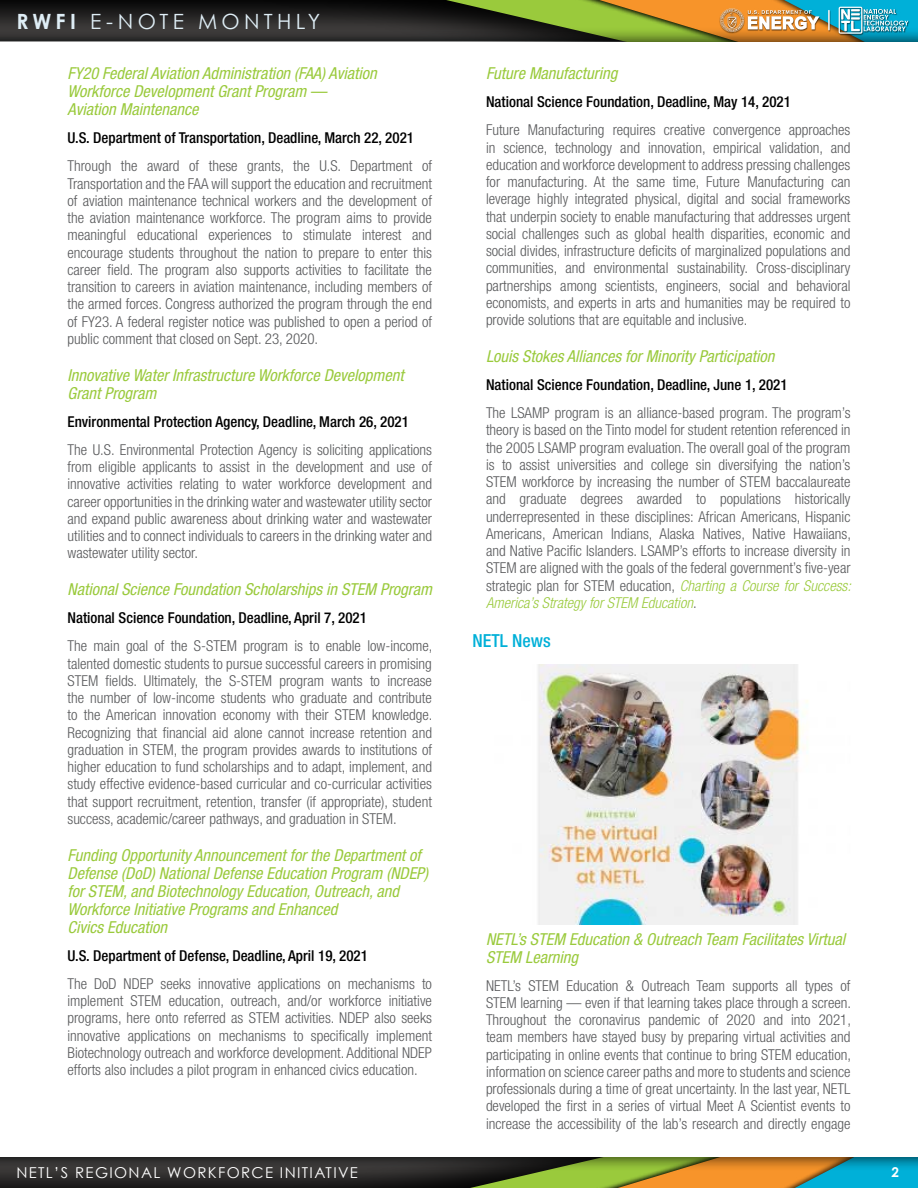
<style>
.page{position:relative;width:918px;height:1188px;background:#fff}
.page>*{position:absolute;margin:0;border:0;box-sizing:border-box;transform-origin:0 0}
.t1{font:21px "Century Gothic";letter-spacing:.205em;color:#dfeef6}
.t2{font:500 condensed 18px "Helvetica Neue LT Std";color:#00b0d8}
.t3{font:italic condensed 16.5px/18px "Helvetica Neue LT Std";color:#9aca3c}
.t4{font:300 condensed 15px/17.2px "Helvetica Neue LT Std";color:#58595b;text-align:justify}
.t5{font:500 condensed 15px "Helvetica Neue LT Std";color:#000}
.t6{font:15px "Century Gothic";letter-spacing:.09em;color:#fff}
.t7{font:700 13.5px "Century Gothic";color:#fff}
.s1{font-weight:700}
.s2{font-style:italic;color:#9aca3c}
</style>
<div class="page">
<svg style="left:70px;top:1172px;width:507px;height:16px;background:#333924"></svg>
<svg style="left:581px;top:1172px;width:337px;height:16px;background:#90a163"></svg>
<svg style="left:70px;top:0;width:507px;height:27px;background:#2e3420"></svg>
<svg style="left:581px;top:0;width:337px;height:27px;background:#a1a24f"></svg>
<div style="left:0;top:27px;width:918px;height:1145px;background:#000;opacity:.6"></div>
<div style="left:0;top:42px;width:918px;height:1115px;background:#fff"></div>
<div style="left:720px;top:7px;width:190px;height:28px;background:#000;opacity:.6"></div>
<svg style="left:839px;top:7px;width:69px;height:27px;background:#55b3c9"></svg>
<svg style="left:828px;top:11px;width:2px;height:19px"></svg>
<svg style="left:720px;top:8px;width:100px;height:24px"></svg>
<img style="left:538px;top:665px;width:270px;height:259px">
<h1 class="t1" style="left:16px;top:8px;width:305px"><span class="s1">RWFI</span> E-NOTE MONTHLY</h1>
<p class="t3" style="left:68px;top:65px;width:311px">FY20 Federal Aviation Administration (FAA) Aviation<br>Workforce Development Grant Program —<br>Aviation Maintenance</p>
<p class="t5" style="left:68px;top:129px;width:348px">U.S. Department of Transportation, Deadline, March 22, 2021</p>
<p class="t4" style="left:68px;top:157px;width:366px">Through the award of these grants, the U.S. Department of Transportation and the FAA will support the education and recruitment of aviation maintenance technical workers and the development of the aviation maintenance workforce. The program aims to provide meaningful educational experiences to stimulate interest and encourage students throughout the nation to prepare to enter this career field. The program also supports activities to facilitate the transition to careers in aviation maintenance, including members of the armed forces. Congress authorized the program through the end of FY23. A federal register notice was published to open a period of public comment that closed on Sept. 23, 2020.</p>
<p class="t3" style="left:68px;top:366px;width:338px">Innovative Water Infrastructure Workforce Development<br>Grant Program</p>
<p class="t5" style="left:68px;top:413px;width:343px">Environmental Protection Agency, Deadline, March 26, 2021</p>
<p class="t4" style="left:68px;top:441px;width:366px">The U.S. Environmental Protection Agency is soliciting applications from eligible applicants to assist in the development and use of innovative activities relating to water workforce development and career opportunities in the drinking water and wastewater utility sector and expand public awareness about drinking water and wastewater utilities and to connect individuals to careers in the drinking water and wastewater utility sector.</p>
<p class="t3" style="left:68px;top:581px;width:366px">National Science Foundation Scholarships in STEM Program</p>
<p class="t5" style="left:68px;top:609px;width:301px">National Science Foundation, Deadline, April 7, 2021</p>
<p class="t4" style="left:68px;top:637px;width:367px">The main goal of the S-STEM program is to enable low-income, talented domestic students to pursue successful careers in promising STEM fields. Ultimately, the S-STEM program wants to increase the number of low-income students who graduate and contribute to the American innovation economy with their STEM knowledge.<br>Recognizing that financial aid alone cannot increase retention and graduation in STEM, the program provides awards to institutions of higher education to fund scholarships and to adapt, implement, and study effective evidence-based curricular and co-curricular activities that support recruitment, retention, transfer (if appropriate), student success, academic/career pathways, and graduation in STEM.</p>
<p class="t3" style="left:68px;top:846px;width:362px">Funding Opportunity Announcement for the Department of Defense (DoD) National Defense Education Program (NDEP) for STEM, and Biotechnology Education, Outreach, and Workforce Initiative Programs and Enhanced<br>Civics Education</p>
<p class="t5" style="left:68px;top:947px;width:302px">U.S. Department of Defense, Deadline, April 19, 2021</p>
<p class="t4" style="left:68px;top:975px;width:366px">The DoD NDEP seeks innovative applications on mechanisms to implement STEM education, outreach, and/or workforce initiative programs, here onto referred as STEM activities. NDEP also seeks innovative applications on mechanisms to specifically implement Biotechnology outreach and workforce development. Additional NDEP efforts also includes a pilot program in enhanced civics education.</p>
<p class="t3" style="left:486px;top:65px;width:133px">Future Manufacturing</p>
<p class="t5" style="left:486px;top:93px;width:306px">National Science Foundation, Deadline, May 14, 2021</p>
<p class="t4" style="left:486px;top:121px;width:366px">Future Manufacturing requires creative convergence approaches in science, technology and innovation, empirical validation, and education and workforce development to address pressing challenges for manufacturing. At the same time, Future Manufacturing can leverage highly integrated physical, digital and social frameworks that underpin society to enable manufacturing that addresses urgent social challenges such as global health disparities, economic and social divides, infrastructure deficits of marginalized populations and communities, and environmental sustainability. Cross-disciplinary partnerships among scientists, engineers, social and behavioral economists, and experts in arts and humanities may be required to provide solutions that are equitable and inclusive.</p>
<p class="t3" style="left:486px;top:348px;width:290px">Louis Stokes Alliances for Minority Participation</p>
<p class="t5" style="left:486px;top:376px;width:303px">National Science Foundation, Deadline, June 1, 2021</p>
<p class="t4" style="left:486px;top:404px;width:367px">The LSAMP program is an alliance-based program. The program’s theory is based on the Tinto model for student retention referenced in the 2005 LSAMP program evaluation. The overall goal of the program is to assist universities and college sin diversifying the nation’s STEM workforce by increasing the number of STEM baccalaureate and graduate degrees awarded to populations historically underrepresented in these disciplines: African Americans, Hispanic Americans, American Indians, Alaska Natives, Native Hawaiians, and Native Pacific Islanders. LSAMP’s efforts to increase diversity in STEM are aligned with the goals of the federal government’s five-year strategic plan for STEM education, <span class="s2">Charting a Course for Success:<br>America’s Strategy for STEM Education</span>.</p>
<p class="t2" style="left:472px;top:630px;width:80px">NETL News</p>
<p class="t3" style="left:486px;top:930px;width:361px">NETL’s STEM Education &amp; Outreach Team Facilitates Virtual<br>STEM Learning</p>
<p class="t4" style="left:486px;top:977px;width:367px">NETL’s STEM Education &amp; Outreach Team supports all types of STEM learning — even if that learning takes place through a screen.<br>Throughout the coronavirus pandemic of 2020 and into 2021, team members have stayed busy by preparing virtual activities and participating in online events that continue to bring STEM education, information on science career paths and more to students and science professionals during a time of great uncertainty. In the last year, NETL developed the first in a series of virtual Meet A Scientist events to increase the accessibility of the lab’s research and directly engage</p>
<p class="t6" style="left:16px;top:1163px;width:343px">NETL’S REGIONAL WORKFORCE INITIATIVE</p>
<p class="t7" style="left:892px;top:1164px;width:9px">2</p>
</div>
